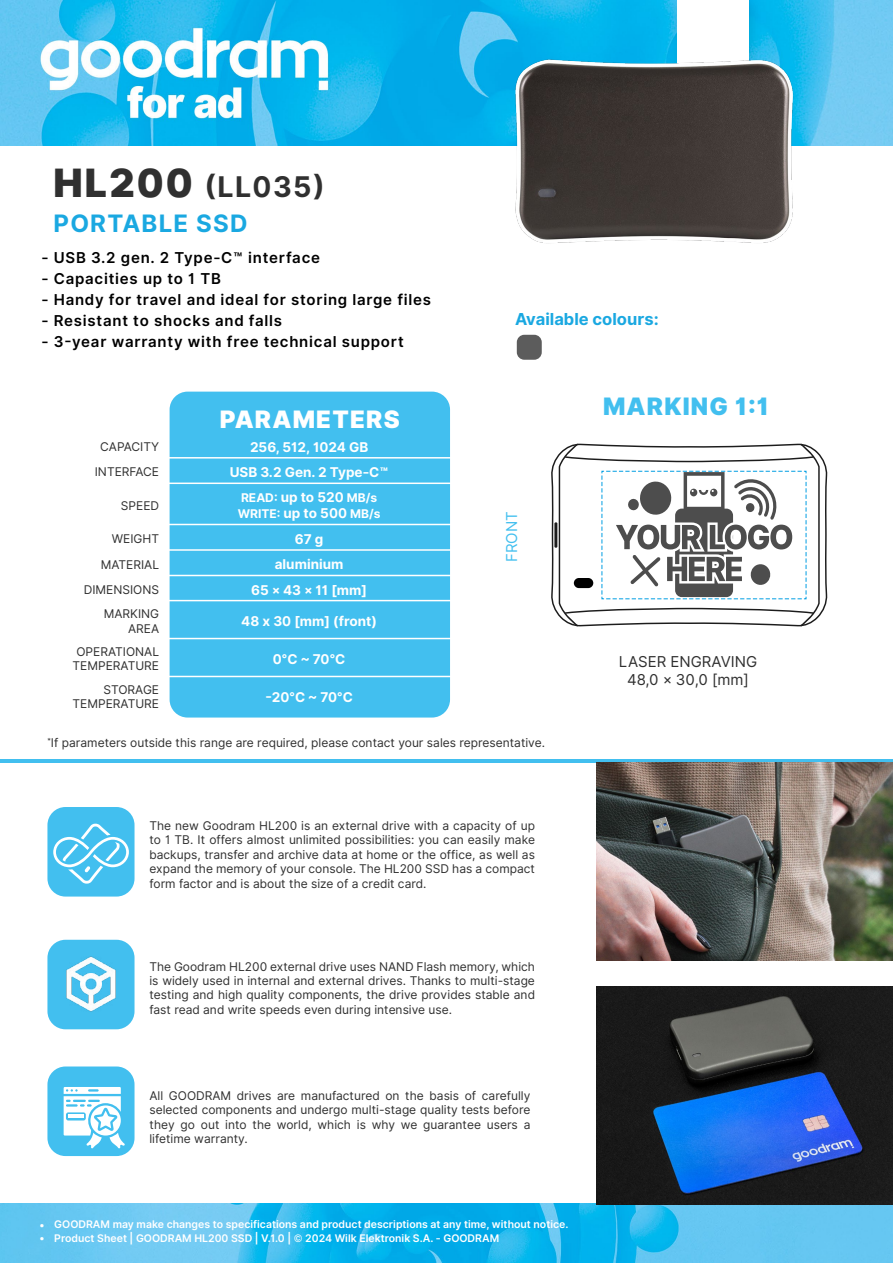
<style>
.page{position:relative;width:893px;height:1263px;background:#fff}
.page>*{position:absolute;margin:0;border:0;box-sizing:border-box;transform-origin:0 0}
.t1{font:700 28.5px "Inter UI";letter-spacing:.05em;color:#303030}
.t2{font:700 24px "Inter UI";letter-spacing:.05em;color:#1aa8e1}
.t3{font:900 24px "Inter UI";letter-spacing:.05em;color:#fff}
.t4{font:900 24px "Inter UI";letter-spacing:.05em;color:#42bfef}
.t5{font:700 16.5px "Inter UI";color:#1aa8e1}
.t6{font:600 15px "Inter UI";letter-spacing:.05em;color:#000}
.t7{font:15px/18px "Inter UI";color:#303030;text-align:center}
.t8{font:15px "Inter UI";color:#42bfef}
.t9{font:700 13.5px "Inter UI";color:#fff}
.t10{font:12px/14.4px "Inter UI";color:#303030;text-align:justify}
.t11{font:700 12px/16.2px "Inter UI";color:#fff}
.t12{font:500 11.25px/13.5px "Inter UI";color:#fff}
.t13{font:600 10.5px/13.5px "Inter UI";color:#fff}
.s1{font-weight:900;font-size:39px}
.s2{font-size:13.5px}
</style>
<div class="page">
<img style="left:0;top:0;width:893px;height:145px">
<img style="left:0;top:1203px;width:893px;height:60px">
<div style="left:170px;top:392px;width:280px;height:325px;background:#42bfef;border-radius:18px"></div>
<hr style="left:0;top:759px;width:893px;height:3px;background:#42bfef">
<div style="left:47px;top:1066px;width:88px;height:90px;background:#42bfef;border-radius:18px"></div>
<svg style="left:64px;top:1087px;width:61px;height:61px"></svg>
<img style="left:596px;top:986px;width:297px;height:218px">
<img style="left:596px;top:762px;width:297px;height:198px">
<div style="left:677px;top:0;width:72px;height:183px;background:#fff"></div>
<hr style="left:165px;top:457px;width:289px;height:1px;background:#fff">
<hr style="left:165px;top:482px;width:289px;height:2px;background:#fff">
<hr style="left:165px;top:524px;width:289px;height:1px;background:#fff">
<hr style="left:165px;top:549px;width:289px;height:2px;background:#fff">
<hr style="left:165px;top:575px;width:289px;height:1px;background:#fff">
<hr style="left:165px;top:600px;width:289px;height:1px;background:#fff">
<hr style="left:164px;top:638px;width:290px;height:1px;background:#fff">
<hr style="left:164px;top:676px;width:290px;height:1px;background:#fff">
<div style="left:47px;top:940px;width:88px;height:89px;background:#42bfef;border-radius:18px"></div>
<div style="left:517px;top:335px;width:25px;height:25px;background:#5c5c5c;border-radius:8px"></div>
<div style="left:47px;top:807px;width:88px;height:89px;background:#42bfef;border-radius:18px"></div>
<img style="left:461px;top:14px;width:363px;height:230px">
<img style="left:66px;top:956px;width:50px;height:56px">
<svg style="left:551px;top:443px;width:277px;height:184px"></svg>
<hr style="left:554px;top:522px;width:3px;height:26px;background:#1c1c1c">
<svg style="left:53px;top:824px;width:76px;height:60px"></svg>
<svg style="left:559px;top:444px;width:261px;height:182px"></svg>
<h1 class="t1" style="left:54px;top:168px;width:273px"><span class="s1">HL200</span> (LL035)</h1>
<h2 class="t2" style="left:54px;top:207px;width:195px">PORTABLE SSD</h2>
<p class="t6" style="left:41px;top:247px;width:280px">- USB 3.2 gen. 2 Type-C™ interface</p>
<p class="t6" style="left:41px;top:268px;width:181px">- Capacities up to 1 TB</p>
<p class="t6" style="left:41px;top:289px;width:391px">- Handy for travel and ideal for storing large files</p>
<p class="t6" style="left:41px;top:310px;width:242px">- Resistant to shocks and falls</p>
<p class="t6" style="left:41px;top:331px;width:364px">- 3-year warranty with free technical support</p>
<h2 class="t3" style="left:220px;top:403px;width:181px">PARAMETERS</h2>
<p class="t10" style="left:100px;top:439px;width:60px">CAPACITY</p>
<p class="t9" style="left:250px;top:437px;width:120px">256, 512, 1024 GB</p>
<p class="t10" style="left:95px;top:465px;width:66px">INTERFACE</p>
<p class="t9" style="left:230px;top:463px;width:160px">USB 3.2 Gen. 2 Type-C™</p>
<p class="t10" style="left:121px;top:498px;width:40px">SPEED</p>
<p class="t11" style="left:238px;top:490px;width:144px">READ: <span class="s2">up to 520</span> MB/s<br>WRITE: <span class="s2">up to 500</span> MB/s</p>
<p class="t10" style="left:112px;top:532px;width:49px">WEIGHT</p>
<p class="t9" style="left:295px;top:530px;width:30px">67 g</p>
<p class="t10" style="left:101px;top:557px;width:60px">MATERIAL</p>
<p class="t9" style="left:275px;top:555px;width:70px">aluminium</p>
<p class="t10" style="left:84px;top:582px;width:77px">DIMENSIONS</p>
<p class="t9" style="left:251px;top:580px;width:117px">65 × 43 × 11 [mm]</p>
<p class="t10" style="left:104px;top:607px;width:57px;text-align:right">MARKING<br>AREA</p>
<p class="t9" style="left:241px;top:612px;width:137px">48 x 30 [mm] (front)</p>
<p class="t10" style="left:73px;top:645px;width:88px;text-align:center">OPERATIONAL<br>TEMPERATURE</p>
<p class="t9" style="left:273px;top:650px;width:74px">0°C ~ 70°C</p>
<p class="t10" style="left:73px;top:683px;width:88px;text-align:right">STORAGE<br>TEMPERATURE</p>
<p class="t9" style="left:265px;top:688px;width:89px">-20°C ~ 70°C</p>
<h3 class="t5" style="left:515px;top:308px;width:145px">Available colours:</h3>
<p class="t8" style="left:501px;top:562px;width:52px;rotate:-90deg">FRONT</p>
<h2 class="t4" style="left:603px;top:389px;width:167px">MARKING 1:1</h2>
<p class="t7" style="left:619px;top:653px;width:140px">LASER ENGRAVING<br>48,0 × 30,0 [mm]</p>
<p class="t10" style="left:47px;top:735px;width:499px"><sup>*</sup>If parameters outside this range are required, please contact your sales representative.</p>
<p class="t10" style="left:149px;top:819px;width:387px">The new Goodram HL200 is an external drive with a capacity of up to 1 TB. It offers almost unlimited possibilities: you can easily make backups, transfer and archive data at home or the office, as well as expand the memory of your console. The HL200 SSD has a compact form factor and is about the size of a credit card.</p>
<p class="t10" style="left:149px;top:959px;width:387px">The Goodram HL200 external drive uses NAND Flash memory, which is widely used in internal and external drives. Thanks to multi-stage testing and high quality components, the drive provides stable and fast read and write speeds even during intensive use.</p>
<p class="t10" style="left:149px;top:1088px;width:382px">All GOODRAM drives are manufactured on the basis of carefully selected components and undergo multi-stage quality tests before they go out into the world, which is why we guarantee users a lifetime warranty.</p>
<p class="t12" style="left:39px;top:1218px;width:7px">• •</p>
<p class="t13" style="left:54px;top:1218px;width:516px">GOODRAM may make changes to specifications and product descriptions at any time, without notice.<br>Product Sheet | GOODRAM HL200 SSD | V.1.0 | © 2024 Wilk Elektronik S.A. - GOODRAM</p>
</div>
